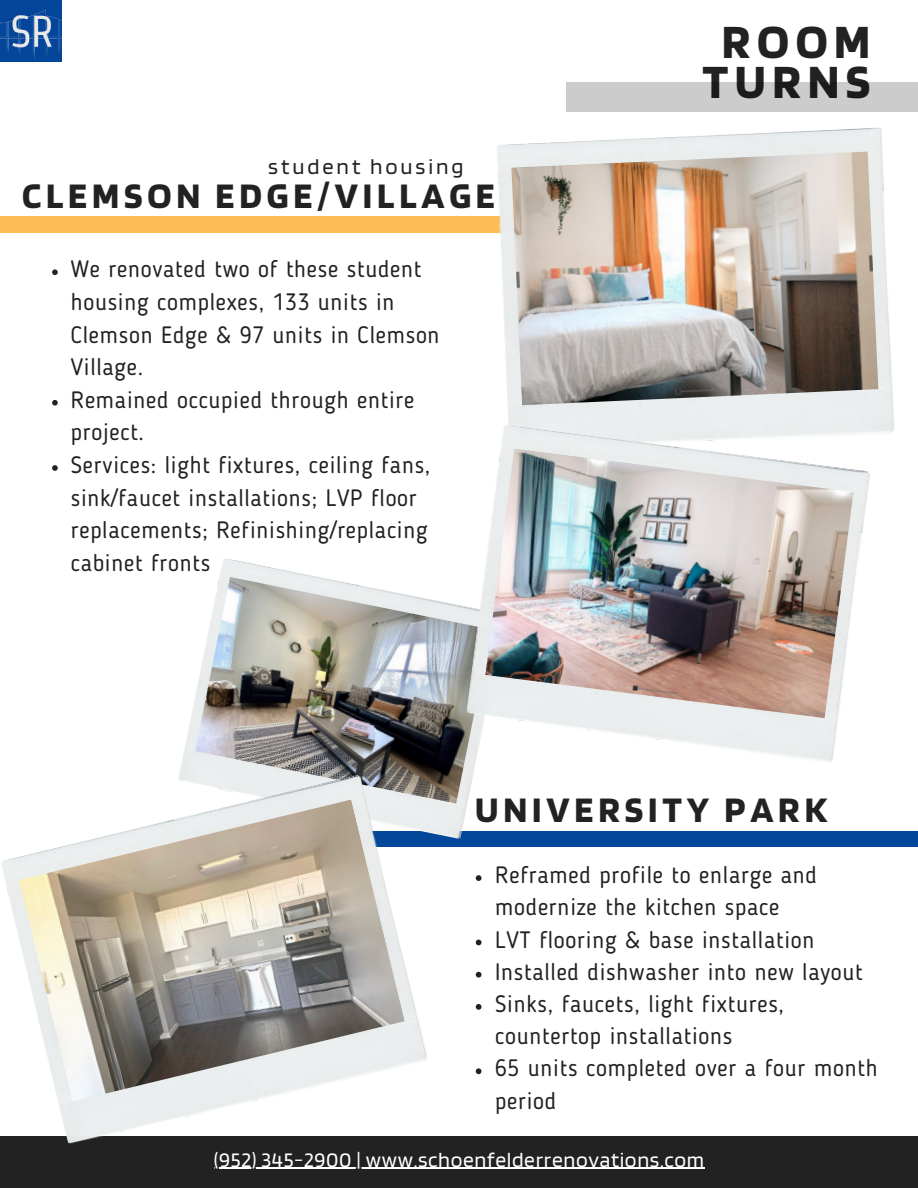
<style>
.page{position:relative;width:918px;height:1188px;background:#fff}
.page>*{position:absolute;margin:0;border:0;box-sizing:border-box;transform-origin:0 0}
.t1{font:700 49.8px/39.3px "Blinker";letter-spacing:.13em;color:#222;text-align:center}
.t2{font:700 37.5px "Blinker";letter-spacing:.13em;color:#222}
.t3{font:23.55px/32.7px "Blogger Sans";letter-spacing:.03em;color:#222}
.t4{font:22.5px "Blinker";letter-spacing:.13em;color:#222}
.t5{font:21.6px "Blinker";letter-spacing:.03em;color:#fff}
</style>
<div class="page">
<div style="left:0;top:1136px;width:918px;height:52px;background:#222"></div>
<img style="left:0;top:0;width:62px;height:62px">
<hr style="left:214px;top:1168px;width:491px;height:1px;background:#fff">
<div style="left:0;top:217px;width:865px;height:16px;background:#ffbd59"></div>
<img style="left:496px;top:128px;width:398px;height:305px">
<img style="left:511px;top:152px;width:367px;height:253px">
<div style="left:566px;top:83px;width:352px;height:29px;background:#ccc"></div>
<svg style="left:52px;top:269px;width:6px;height:6px"></svg>
<svg style="left:52px;top:400px;width:6px;height:6px"></svg>
<svg style="left:52px;top:465px;width:6px;height:6px"></svg>
<div style="left:194px;top:831px;width:724px;height:16px;background:#03479a"></div>
<img style="left:179px;top:558px;width:289px;height:281px">
<img style="left:195px;top:577px;width:281px;height:226px">
<svg style="left:476px;top:875px;width:6px;height:6px"></svg>
<svg style="left:476px;top:940px;width:6px;height:5px"></svg>
<svg style="left:476px;top:972px;width:6px;height:6px"></svg>
<svg style="left:476px;top:1004px;width:6px;height:6px"></svg>
<svg style="left:476px;top:1068px;width:6px;height:6px"></svg>
<img style="left:466px;top:425px;width:404px;height:338px">
<img style="left:485px;top:449px;width:368px;height:269px">
<img style="left:1px;top:774px;width:428px;height:370px">
<img style="left:19px;top:800px;width:386px;height:302px">
<p class="t4" style="left:268px;top:155px;width:197px">student housing</p>
<h2 class="t2" style="left:22px;top:177px;width:474px">CLEMSON EDGE/VILLAGE</h2>
<p class="t3" style="left:71px;top:253px;width:370px">We renovated two of these student housing complexes, 133 units in<br>Clemson Edge &amp; 97 units in Clemson<br>Village.<br>Remained occupied through entire project.<br>Services: light fixtures, ceiling fans, sink/faucet installations; LVP floor replacements; Refinishing/replacing cabinet fronts</p>
<h1 class="t1" style="left:703px;top:23px;width:169px">ROOM<br>TURNS</h1>
<h2 class="t2" style="left:475px;top:791px;width:354px">UNIVERSITY PARK</h2>
<p class="t3" style="left:495px;top:859px;width:384px;line-height:32.2px">Reframed profile to enlarge and modernize the kitchen space<br>LVT flooring &amp; base installation<br>Installed dishwasher into new layout<br>Sinks, faucets, light fixtures, countertop installations<br>65 units completed over a four month period</p>
<p class="t5" style="left:214px;top:1148px;width:492px">(952) 345-2900 | www.schoenfelderrenovations.com</p>
</div>
